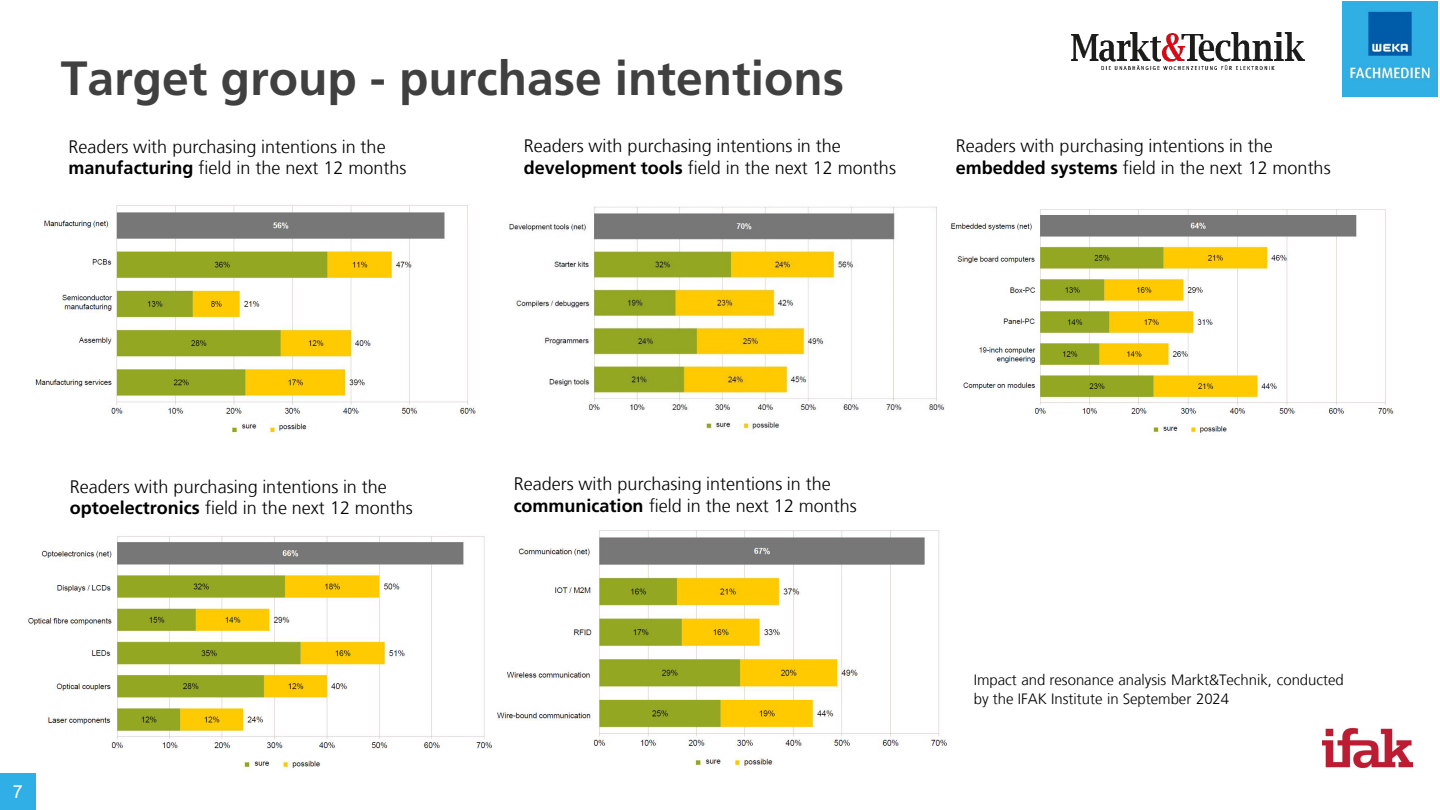
<style>
.page{position:relative;width:1440px;height:810px;background:#fff}
.page>*{position:absolute;margin:0;border:0;box-sizing:border-box;transform-origin:0 0}
.t1{font:700 48px "Frutiger LT Std";color:#404040}
.t2{font:300 18px/21.6px "Frutiger LT Com";color:#000}
.t3{font:18px "Arial";color:#fff}
.t4{font:300 15px/18.1px "Frutiger LT Com";color:#000}
.s1{font-weight:700}
</style>
<div class="page">
<img style="left:1343px;top:2px;width:95px;height:94px">
<img style="left:1071px;top:32px;width:234px;height:38px">
<div style="left:0;top:774px;width:36px;height:36px;background:#2fafe5"></div>
<img style="left:33px;top:205px;width:443px;height:229px">
<img style="left:509px;top:206px;width:885px;height:230px">
<img style="left:27px;top:536px;width:465px;height:236px">
<img style="left:497px;top:531px;width:452px;height:238px">
<img style="left:1322px;top:727px;width:90px;height:42px">
<h2 class="t1" style="left:61px;top:50px;width:785px">Target group - purchase intentions</h2>
<p class="t2" style="left:69px;top:136px;width:340px">Readers with purchasing intentions in the <span class="s1">manufacturing</span> field in the next 12 months</p>
<p class="t2" style="left:524px;top:135px;width:374px">Readers with purchasing intentions in the <span class="s1">development tools</span> field in the next 12 months</p>
<p class="t2" style="left:956px;top:135px;width:376px">Readers with purchasing intentions in the <span class="s1">embedded systems</span> field in the next 12 months</p>
<p class="t2" style="left:70px;top:476px;width:345px">Readers with purchasing intentions in the <span class="s1">optoelectronics</span> field in the next 12 months</p>
<p class="t2" style="left:514px;top:473px;width:345px">Readers with purchasing intentions in the <span class="s1">communication</span> field in the next 12 months</p>
<p class="t3" style="left:13px;top:779px;width:12px">7</p>
<p class="t4" style="left:974px;top:671px;width:372px">Impact and resonance analysis Markt&amp;Technik, conducted by the IFAK Institute in September 2024</p>
</div>
